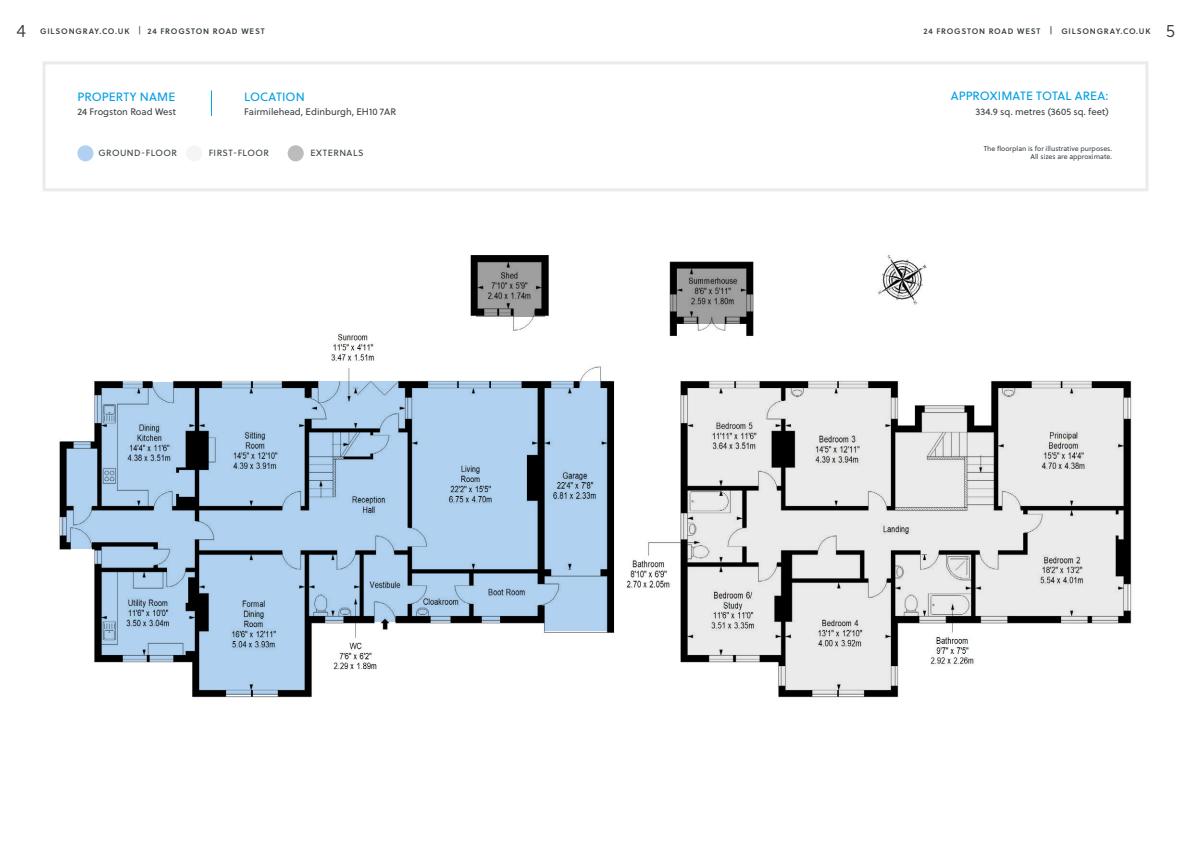
<style>
.page{position:relative;width:1191px;height:842px;background:#fff}
.page>*{position:absolute;margin:0;border:0;box-sizing:border-box;transform-origin:0 0}
.t1{font:300 18px "Soleil";color:#384044}
.t2{font:12px "Soleil";letter-spacing:.01em;color:#009fe3}
.t3{font:9.4px "Soleil";color:#384044}
.t4{font:9px "Soleil";letter-spacing:.05em;color:#384044}
.t5{font:8px "Soleil Sb";letter-spacing:.1em;color:#384044}
.t6{font:7px/8.4px "Soleil";color:#384044;text-align:right}
.s1{font-family:"Soleil"}
</style>
<div class="page">
<div style="left:43px;top:61px;width:1105px;height:130px;border:3px solid #ebebeb"></div>
<div style="left:77px;top:145px;width:17px;height:16px;background:#b0d2f0;border-radius:50%"></div>
<div style="left:186px;top:145px;width:16px;height:16px;background:#f5f5f5;border-radius:50%"></div>
<div style="left:288px;top:145px;width:16px;height:16px;background:#bcbcbc;border-radius:50%"></div>
<svg style="left:211px;top:90px;width:1px;height:26px"></svg>
<img style="left:59px;top:255px;width:1073px;height:443px">
<div style="left:251px;top:286px;width:163px;height:37px;background:#fff"></div>
<div style="left:825px;top:331px;width:161px;height:32px;background:#fff"></div>
<svg style="left:95px;top:382px;width:193px;height:278px;background:#95b2cc"></svg>
<svg style="left:196px;top:615px;width:110px;height:80px;background:#9ab8d2"></svg>
<svg style="left:61px;top:441px;width:63px;height:107px;background:#8ca7bf"></svg>
<div style="left:544px;top:382px;width:67px;height:249px;background:#b0d2f0"></div>
<svg style="left:288px;top:382px;width:259px;height:240px;background:#99b6d0"></svg>
<svg style="left:680px;top:381px;width:98px;height:279px;background:#c7c8c7"></svg>
<svg style="left:778px;top:381px;width:118px;height:314px;background:#c9c9c9"></svg>
<svg style="left:883px;top:428px;width:113px;height:194px;background:#ccc"></svg>
<svg style="left:996px;top:382px;width:133px;height:240px;background:#d1d1d1"></svg>
<svg style="left:917px;top:406px;width:50px;height:33px;background:#cbcbcb"></svg>
<svg style="left:670px;top:263px;width:82px;height:61px;background:#727272"></svg>
<svg style="left:476px;top:258px;width:68px;height:58px;background:#7b7b7b"></svg>
<h1 class="t1" style="left:16px;top:18px;width:11px">4</h1>
<p class="t5" style="left:40px;top:25px;width:226px">GILSONGRAY.CO.UK <span class="s1">|</span> 24 FROGSTON ROAD WEST</p>
<p class="t5" style="left:923px;top:25px;width:229px">24 FROGSTON ROAD WEST | GILSONGRAY.CO.UK</p>
<h1 class="t1" style="left:1166px;top:18px;width:10px">5</h1>
<p class="t2" style="left:77px;top:88px;width:99px">PROPERTY NAME</p>
<p class="t3" style="left:77px;top:105px;width:100px">24 Frogston Road West</p>
<p class="t2" style="left:244px;top:88px;width:62px">LOCATION</p>
<p class="t3" style="left:244px;top:105px;width:153px">Fairmilehead, Edinburgh, EH10 7AR</p>
<p class="t2" style="left:950px;top:87px;width:159px">APPROXIMATE TOTAL AREA:</p>
<p class="t3" style="left:975px;top:105px;width:134px">334.9 sq. metres (3605 sq. feet)</p>
<p class="t4" style="left:98px;top:147px;width:80px">GROUND-FLOOR</p>
<p class="t4" style="left:209px;top:147px;width:62px">FIRST-FLOOR</p>
<p class="t4" style="left:310px;top:147px;width:55px">EXTERNALS</p>
<p class="t6" style="left:983px;top:144px;width:130px">The floorplan is for illustrative purposes.<br>All sizes are approximate.</p>
</div>
